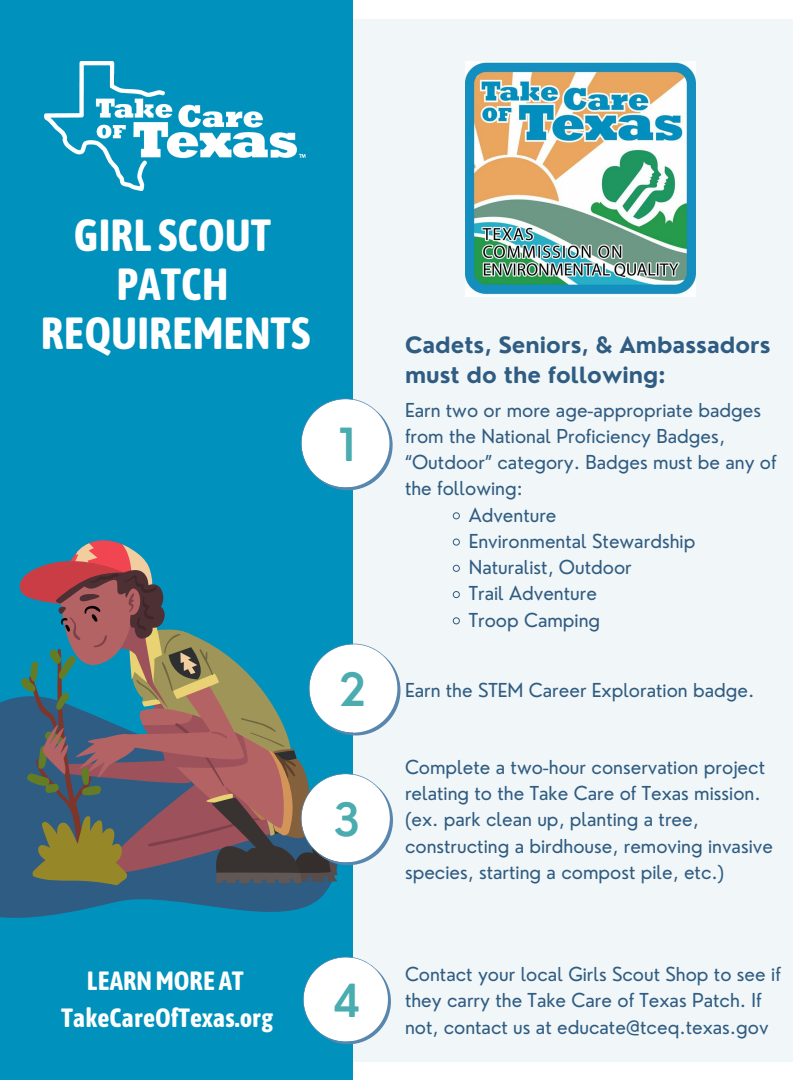
<style>
.page{position:relative;width:810px;height:1080px;background:#fff}
.page>*{position:absolute;margin:0;border:0;box-sizing:border-box;transform-origin:0 0}
.t1{font:700 44.81px "Asap Condensed";color:#fff}
.t2{font:600 44.5px "Nourd";color:#4bacaf}
.t3{font:700 26.31px "Asap Condensed";color:#fff}
.t4{font:700 21.88px/30.5px "Nourd";color:#2f5c82}
.t5{font:18.75px/26.2px "Nourd";color:#2f5c82}
</style>
<div class="page">
<div style="left:306px;top:19px;width:486px;height:1043px;background:#f1f6f8"></div>
<div style="left:0;top:0;width:353px;height:1080px;background:#0092bc"></div>
<svg style="left:0;top:698px;width:352px;height:347px"></svg>
<img style="left:465px;top:61px;width:231px;height:235px">
<img style="left:45px;top:61px;width:261px;height:129px">
<svg style="left:301px;top:398px;width:92px;height:92px"></svg>
<svg style="left:303px;top:957px;width:88px;height:87px"></svg>
<svg style="left:14px;top:540px;width:387px;height:346px"></svg>
<svg style="left:453px;top:512px;width:7px;height:7px"></svg>
<svg style="left:453px;top:539px;width:7px;height:7px"></svg>
<svg style="left:453px;top:565px;width:7px;height:7px"></svg>
<svg style="left:453px;top:591px;width:7px;height:7px"></svg>
<svg style="left:453px;top:617px;width:7px;height:7px"></svg>
<p class="t1" style="left:74px;top:210px;width:199px">GIRL SCOUT</p>
<p class="t1" style="left:117px;top:258px;width:114px">PATCH</p>
<p class="t1" style="left:41px;top:307px;width:271px">REQUIREMENTS</p>
<p class="t2" style="left:338px;top:417px;width:18px">1</p>
<p class="t4" style="left:405px;top:329px;width:367px">Cadets, Seniors, &amp; Ambassadors must do the following:</p>
<p class="t5" style="left:405px;top:397px;width:373px">Earn two or more age-appropriate badges from the National Proficiency Badges, “Outdoor” category. Badges must be any of the following:</p>
<p class="t5" style="left:469px;top:502px;width:89px">Adventure</p>
<p class="t5" style="left:469px;top:528px;width:228px">Environmental Stewardship</p>
<p class="t5" style="left:469px;top:554px;width:165px">Naturalist, Outdoor</p>
<p class="t5" style="left:469px;top:580px;width:130px">Trail Adventure</p>
<p class="t5" style="left:469px;top:607px;width:133px">Troop Camping</p>
<p class="t2" style="left:339px;top:662px;width:29px">2</p>
<p class="t5" style="left:405px;top:676px;width:351px">Earn the STEM Career Exploration badge.</p>
<p class="t2" style="left:333px;top:792px;width:29px">3</p>
<p class="t5" style="left:405px;top:754px;width:369px">Complete a two-hour conservation project relating to the Take Care of Texas mission. (ex. park clean up, planting a tree, constructing a birdhouse, removing invasive species, starting a compost pile, etc.)</p>
<p class="t3" style="left:87px;top:966px;width:158px">LEARNMORE AT</p>
<p class="t3" style="left:61px;top:1002px;width:214px">TakeCareOfTexas.org</p>
<p class="t2" style="left:333px;top:973px;width:30px">4</p>
<p class="t5" style="left:405px;top:961px;width:377px">Contact your local Girls Scout Shop to see if they carry the Take Care of Texas Patch. If not, contact us at educate@tceq.texas.gov</p>
</div>
